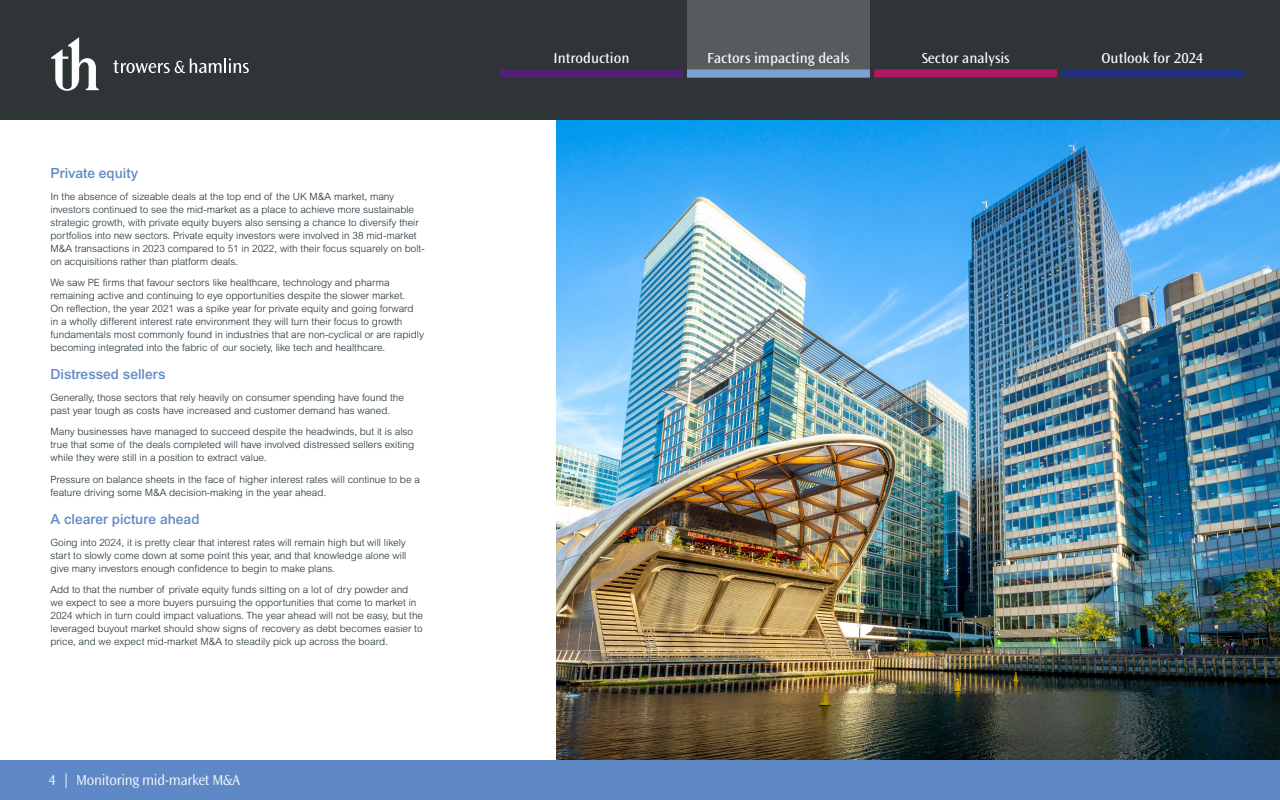
<style>
.page{position:relative;width:1280px;height:800px;background:#fff}
.page>*{position:absolute;margin:0;border:0;box-sizing:border-box;transform-origin:0 0}
.t1{font:15px "Ocean Sans Std";color:#fff}
.t2{font:300 15px "Ocean Sans Std";letter-spacing:-.02em;color:#fff}
.Sub_Heading{font:500 14px "Arial MT Std";color:#5f89c6}
.Body{font:300 10px/13px "Arial MT Std";color:#1b2c33}
</style>
<div class="page">
<div style="left:0;top:0;width:1280px;height:120px;background:#2f3437"></div>
<svg style="left:51px;top:37px;width:48px;height:54px"></svg>
<svg style="left:113px;top:58px;width:136px;height:15px"></svg>
<div style="left:500px;top:69px;width:183px;height:8px;background:#512178"></div>
<div style="left:874px;top:69px;width:183px;height:8px;background:#ae1860"></div>
<div style="left:1061px;top:69px;width:183px;height:8px;background:#22317f"></div>
<img style="left:556px;top:120px;width:724px;height:640px">
<div style="left:0;top:760px;width:1280px;height:40px;background:#5f89c6"></div>
<svg style="left:687px;top:0;width:183px;height:77px;background:#5a6169"></svg>
<p class="Sub_Heading" style="left:50px;top:165px;width:89px">Private equity</p>
<p class="Body" style="left:50px;top:190px;width:376px">In the absence of sizeable deals at the top end of the UK M&amp;A market, many investors continued to see the mid-market as a place to achieve more sustainable strategic growth, with private equity buyers also sensing a chance to diversify their portfolios into new sectors. Private equity investors were involved in 38 mid-market M&amp;A transactions in 2023 compared to 51 in 2022, with their focus squarely on bolt&shy;on acquisitions rather than platform deals.</p>
<p class="Body" style="left:50px;top:276px;width:375px">We saw PE firms that favour sectors like healthcare, technology and pharma remaining active and continuing to eye opportunities despite the slower market.<br>On reflection, the year 2021 was a spike year for private equity and going forward<br>in a wholly different interest rate environment they will turn their focus to growth fundamentals most commonly found in industries that are non-cyclical or are rapidly becoming integrated into the fabric of our society, like tech and healthcare.</p>
<p class="Sub_Heading" style="left:50px;top:366px;width:117px">Distressed sellers</p>
<p class="Body" style="left:50px;top:391px;width:355px">Generally, those sectors that rely heavily on consumer spending have found the past year tough as costs have increased and customer demand has waned.</p>
<p class="Body" style="left:50px;top:425px;width:365px;text-align:justify">Many businesses have managed to succeed despite the headwinds, but it is also true that some of the deals completed will have involved distressed sellers exiting while they were still in a position to extract value.</p>
<p class="Body" style="left:50px;top:473px;width:371px">Pressure on balance sheets in the face of higher interest rates will continue to be a feature driving some M&amp;A decision-making in the year ahead.</p>
<p class="Sub_Heading" style="left:50px;top:511px;width:151px">A clearer picture ahead</p>
<p class="Body" style="left:50px;top:536px;width:358px;text-align:justify">Going into 2024, it is pretty clear that interest rates will remain high but will likely start to slowly come down at some point this year, and that knowledge alone will give many investors enough confidence to begin to make plans.</p>
<p class="Body" style="left:50px;top:583px;width:374px">Add to that the number of private equity funds sitting on a lot of dry powder and we expect to see a more buyers pursuing the opportunities that come to market in 2024 which in turn could impact valuations. The year ahead will not be easy, but the leveraged buyout market should show signs of recovery as debt becomes easier to price, and we expect mid-market M&amp;A to steadily pick up across the board.</p>
<h1 class="t2" style="left:49px;top:772px;width:193px">4 | Monitoring mid-market M&amp;A</h1>
<h1 class="t1" style="left:554px;top:49px;width:77px">Introduction</h1>
<h1 class="t1" style="left:707px;top:49px;width:144px">Factors impacting deals</h1>
<h1 class="t1" style="left:922px;top:49px;width:89px">Sector analysis</h1>
<h1 class="t1" style="left:1101px;top:49px;width:103px">Outlook for 2024</h1>
</div>
